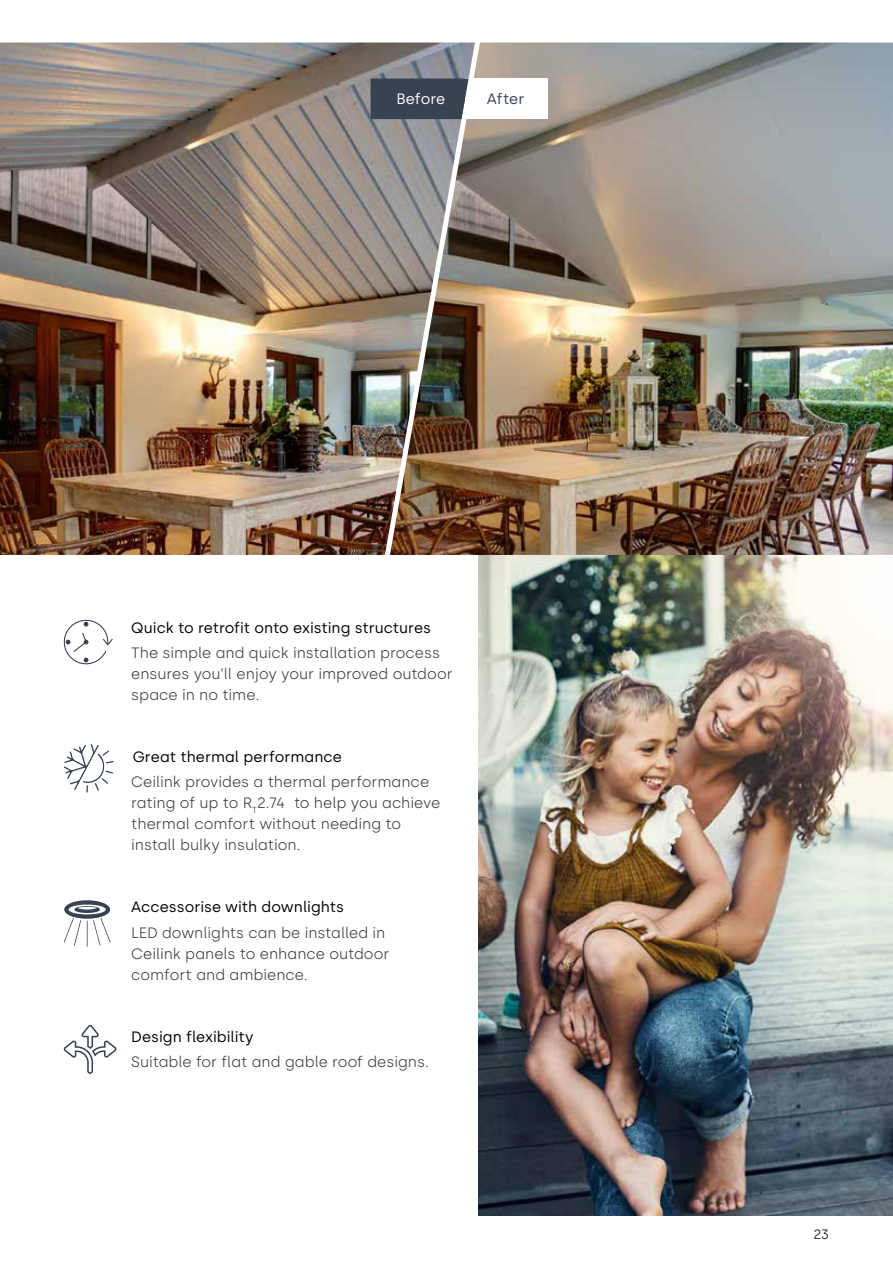
<style>
.page{position:relative;width:893px;height:1263px;background:#fff}
.page>*{position:absolute;margin:0;border:0;box-sizing:border-box;transform-origin:0 0}
.t1{font:300 15px/21px "Silka";letter-spacing:-.005em;color:#383839}
.t2{font:15px "Silka";color:#000}
.t3{font:15px "Silka";letter-spacing:-.005em;color:#fff}
.t4{font:15px "Silka";letter-spacing:-.005em;color:#374253}
.t5{font:300 13.5px "Silka";color:#000}
</style>
<div class="page">
<svg style="left:63px;top:619px;width:50px;height:46px"></svg>
<svg style="left:64px;top:744px;width:50px;height:49px"></svg>
<svg style="left:64px;top:900px;width:47px;height:47px"></svg>
<svg style="left:64px;top:1025px;width:52px;height:49px"></svg>
<img style="left:478px;top:555px;width:415px;height:660px">
<img style="left:475px;top:43px;width:418px;height:512px">
<img style="left:0;top:43px;width:475px;height:512px">
<div style="left:465px;top:79px;width:82px;height:40px;background:#fff"></div>
<div style="left:371px;top:79px;width:98px;height:40px;background:#374253"></div>
<p class="t3" style="left:397px;top:90px;width:50px">Before</p>
<p class="t4" style="left:487px;top:90px;width:39px">After</p>
<p class="t2" style="left:131px;top:619px;width:301px">Quick to retrofit onto existing structures</p>
<p class="t1" style="left:131px;top:642px;width:323px">The simple and quick installation process ensures you’ll enjoy your improved outdoor space in no time.</p>
<p class="t2" style="left:133px;top:748px;width:211px">Great thermal performance</p>
<p class="t1" style="left:131px;top:772px;width:310px">Ceilink provides a thermal performance rating of up to R<sub>T</sub>2.74 to help you achieve thermal comfort without needing to install bulky insulation.</p>
<p class="t2" style="left:131px;top:898px;width:214px">Accessorise with downlights</p>
<p class="t1" style="left:131px;top:922px;width:260px">LED downlights can be installed in<br>Ceilink panels to enhance outdoor comfort and ambience.</p>
<p class="t2" style="left:131px;top:1027px;width:124px">Design flexibility</p>
<p class="t1" style="left:131px;top:1051px;width:299px">Suitable for flat and gable roof designs.</p>
<p class="t5" style="left:813px;top:1227px;width:17px">23</p>
</div>
